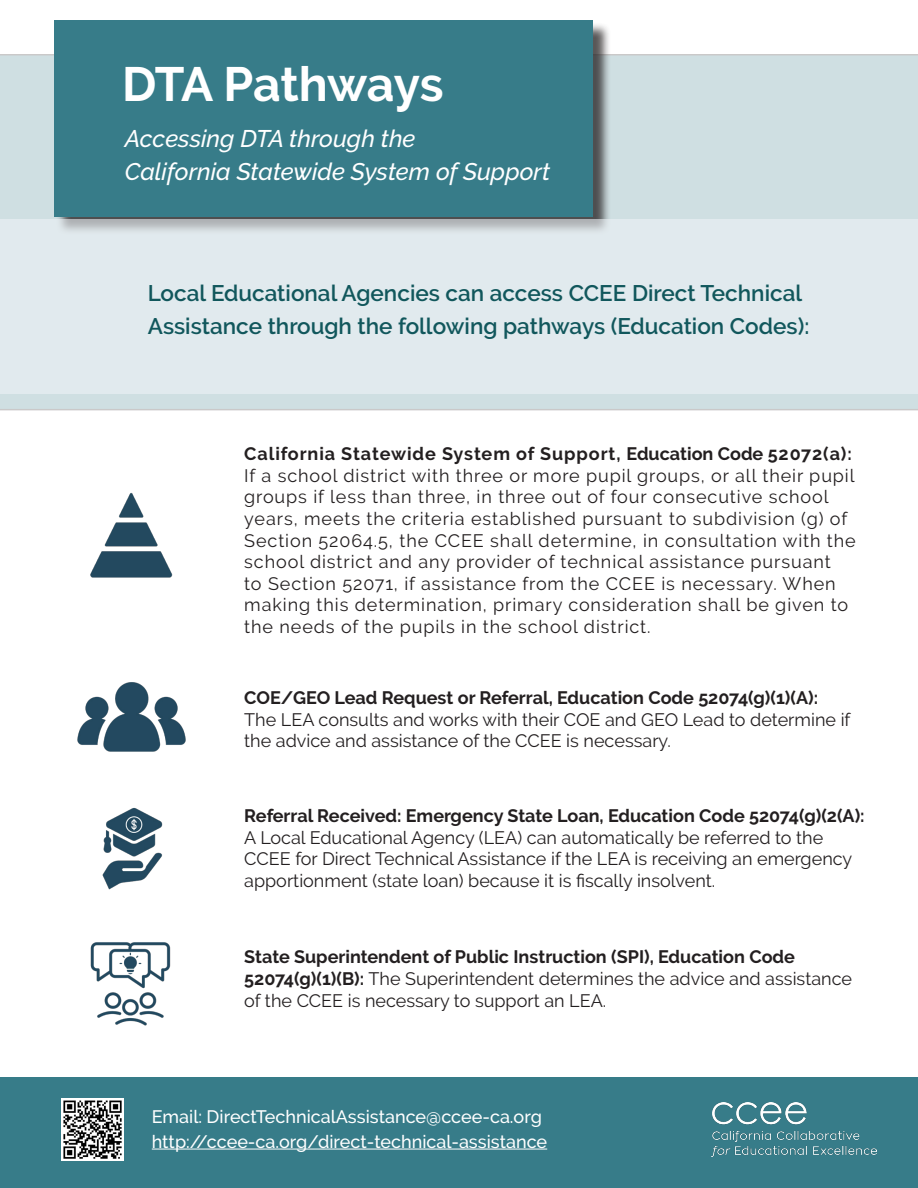
<style>
.page{position:relative;width:918px;height:1188px;background:#fff}
.page>*{position:absolute;margin:0;border:0;box-sizing:border-box;transform-origin:0 0}
.t1{font:700 48px "Raleway";letter-spacing:-.015em;color:#fff}
.t2{font:italic 500 24px "Raleway";color:#fff}
.t3{font:600 22.5px/33px "Raleway";color:#11575c}
.t4{font:18px/21.6px "Raleway";letter-spacing:.045em;color:#231f20}
.t5{font:18px/21.6px "Raleway";color:#231f20}
.t6{font:500 18px "Raleway";color:#fff}
.t7{font:700 18px "Raleway";color:#231f20}
.s1{font-weight:700}
</style>
<div class="page">
<img style="left:77px;top:682px;width:109px;height:70px">
<img style="left:102px;top:808px;width:61px;height:82px">
<img style="left:90px;top:942px;width:81px;height:84px">
<img style="left:90px;top:492px;width:83px;height:86px">
<div style="left:0;top:1077px;width:918px;height:111px;background:#377c89"></div>
<img style="left:712px;top:1103px;width:165px;height:53px">
<hr style="left:152px;top:1149px;width:395px;height:1px;background:#fff">
<img style="left:62px;top:1099px;width:62px;height:61px">
<div style="left:0;top:54px;width:918px;height:356px;background:#cfdfe2"></div>
<div style="left:56px;top:22px;width:555px;height:213px;background:#231f20;opacity:.75"></div>
<div style="left:54px;top:20px;width:539px;height:196px;background:#377c89"></div>
<div style="left:0;top:220px;width:918px;height:174px;background:#e1eaee"></div>
<p class="t1" style="left:122px;top:57px;width:323px">DTA Pathways</p>
<p class="t2" style="left:125px;top:125px;width:292px">Accessing DTA through the</p>
<p class="t2" style="left:125px;top:158px;width:427px">California Statewide System of Support</p>
<p class="t3" style="left:148px;top:277px;width:663px">Local Educational Agencies can access CCEE Direct Technical<br>Assistance through the following pathways (Education Codes):</p>
<p class="t4" style="left:244px;top:443px;width:613px"><span class="s1">California Statewide System of Support, Education Code 52072(a):<br></span>If a school district with three or more pupil groups, or all their pupil groups if less than three, in three out of four consecutive school years, meets the criteria established pursuant to subdivision (g) of Section 52064.5, the CCEE shall determine, in consultation with the school district and any provider of technical assistance pursuant<br>to Section 52071, if assistance from the CCEE is necessary. When making this determination, primary consideration shall be given to the needs of the pupils in the school district.</p>
<p class="t7" style="left:244px;top:687px;width:575px">COE/GEO Lead Request or Referral, Education Code 52074(g)(1)(A):</p>
<p class="t5" style="left:244px;top:708px;width:608px">The LEA consults and works with their COE and GEO Lead to determine if the advice and assistance of the CCEE is necessary.</p>
<p class="t5" style="left:244px;top:805px;width:622px"><span class="s1">Referral Received: Emergency State Loan, Education Code 52074(g)(2(A):<br></span>A Local Educational Agency (LEA) can automatically be referred to the CCEE for Direct Technical Assistance if the LEA is receiving an emergency apportionment (state loan) because it is fiscally insolvent.</p>
<p class="t5" style="left:244px;top:946px;width:609px"><span class="s1">State Superintendent of Public Instruction (SPI), Education Code<br>52074(g)(1)(B):</span> The Superintendent determines the advice and assistance of the CCEE is necessary to support an LEA.</p>
<p class="t6" style="left:152px;top:1106px;width:392px">Email: DirectTechnicalAssistance@ccee-ca.org</p>
<p class="t6" style="left:152px;top:1131px;width:397px">http://ccee-ca.org/direct-technical-assistance</p>
</div>
